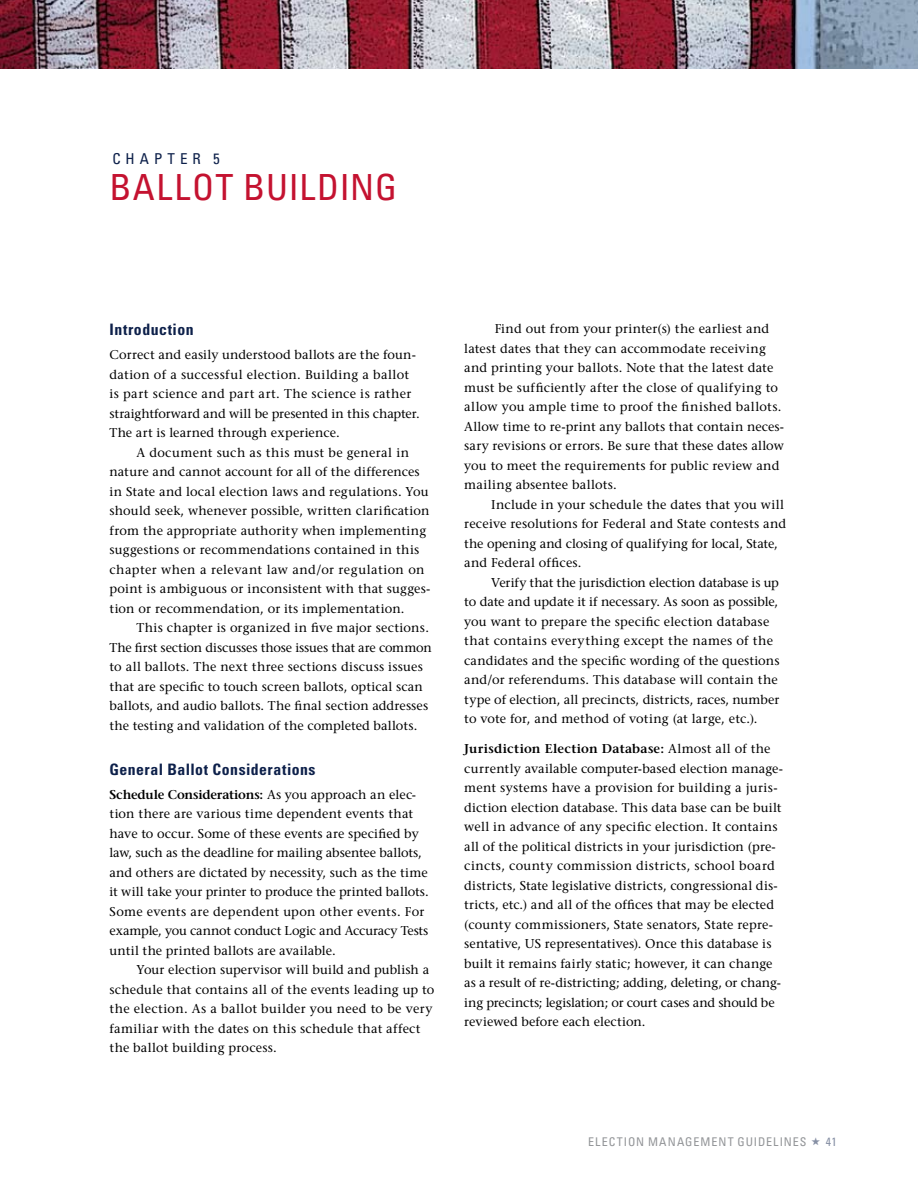
<style>
.page{position:relative;width:918px;height:1188px;background:#fff}
.page>*{position:absolute;margin:0;border:0;box-sizing:border-box;transform-origin:0 0}
.t1{font:condensed 36px "Univers LT Std";letter-spacing:.03em;color:#c41230}
.t2{font:700 condensed 15.75px "Univers LT Std";letter-spacing:.03em;color:#0d204a}
.t3{font:condensed 15px "Univers LT Std";letter-spacing:.335em;color:#0d204a}
.t4{font:500 12.75px/19.5px "Stone Serif Std";letter-spacing:.01em;color:#000}
.t5{font:condensed 12px "Univers LT Std";letter-spacing:.085em;color:#939598}
.t6{font:condensed 12px "Univers LT Std";color:#868fa4}
.s1{font-weight:600}
</style>
<div class="page">
<img style="left:0;top:0;width:918px;height:69px">
<h1 class="t3" style="left:112px;top:149px;width:109px">ChAPTEr 5</h1>
<h1 class="t1" style="left:110px;top:165px;width:289px">BALLOT BUILDING</h1>
<h2 class="t2" style="left:110px;top:320px;width:86px">Introduction</h2>
<p class="t4" style="left:110px;top:345px;width:312px">Correct and easily understood ballots are the foun&shy;dation of a successful election. Building a ballot is part science and part art. The science is rather straightforward and will be presented in this chapter.<br>The art is learned through experience.</p>
<p class="t4" style="left:110px;top:443px;width:323px;text-indent:27px">A document such as this must be general in nature and cannot account for all of the differences in State and local election laws and regulations. You should seek, whenever possible, written clarifcation from the appropriate authority when implementing suggestions or recommendations contained in this chapter when a relevant law and/or regulation on point is ambiguous or inconsistent with that sugges&shy;tion or recommendation, or its implementation.</p>
<p class="t4" style="left:110px;top:618px;width:324px;text-indent:27px">This chapter is organized in fve major sections.<br>The frst section discusses those issues that are common to all ballots. The next three sections discuss issues that are specifc to touch screen ballots, optical scan ballots, and audio ballots. The fnal section addresses the testing and validation of the completed ballots.</p>
<h2 class="t2" style="left:110px;top:760px;width:208px">General Ballot Considerations</h2>
<p class="t4" style="left:110px;top:785px;width:321px"><span class="s1">Schedule Considerations:</span> As you approach an elec&shy;tion there are various time dependent events that have to occur. Some of these events are specifed by law, such as the deadline for mailing absentee ballots, and others are dictated by necessity, such as the time it will take your printer to produce the printed ballots.<br>Some events are dependent upon other events. For example, you cannot conduct Logic and Accuracy Tests until the printed ballots are available.</p>
<p class="t4" style="left:110px;top:960px;width:327px;text-indent:27px">Your election supervisor will build and publish a schedule that contains all of the events leading up to the election. As a ballot builder you need to be very familiar with the dates on this schedule that affect the ballot building process.</p>
<p class="t4" style="left:464px;top:319px;width:321px;text-indent:31px">Find out from your printer(s) the earliest and latest dates that they can accommodate receiving and printing your ballots. Note that the latest date must be suffciently after the close of qualifying to allow you ample time to proof the fnished ballots.<br>Allow time to re-print any ballots that contain neces&shy;sary revisions or errors. Be sure that these dates allow you to meet the requirements for public review and mailing absentee ballots.</p>
<p class="t4" style="left:464px;top:495px;width:324px;text-indent:27px">Include in your schedule the dates that you will receive resolutions for Federal and State contests and the opening and closing of qualifying for local, State, and Federal offces.</p>
<p class="t4" style="left:464px;top:573px;width:317px;text-indent:27px">Verify that the jurisdiction election database is up to date and update it if necessary. As soon as possible, you want to prepare the specifc election database that contains everything except the names of the candidates and the specifc wording of the questions and/or referendums. This database will contain the type of election, all precincts, districts, races, number to vote for, and method of voting (at large, etc.).</p>
<p class="t4" style="left:464px;top:739px;width:320px"><span class="s1">Jurisdiction Election Database:</span> Almost all of the currently available computer-based election manage&shy;ment systems have a provision for building a juris&shy;diction election database. This data base can be built well in advance of any specifc election. It contains all of the political districts in your jurisdiction (pre&shy;cincts, county commission districts, school board districts, State legislative districts, congressional dis&shy;tricts, etc.) and all of the offces that may be elected (county commissioners, State senators, State repre&shy;sentative, US representatives). Once this database is built it remains fairly static; however, it can change as a result of re-districting; adding, deleting, or chang&shy;ing precincts; legislation; or court cases and should be reviewed before each election.</p>
<p class="t5" style="left:588px;top:1134px;width:220px">ELECTION MANAGEMENT GUIDELINES</p>
<p class="t6" style="left:826px;top:1134px;width:13px">41</p>
</div>
